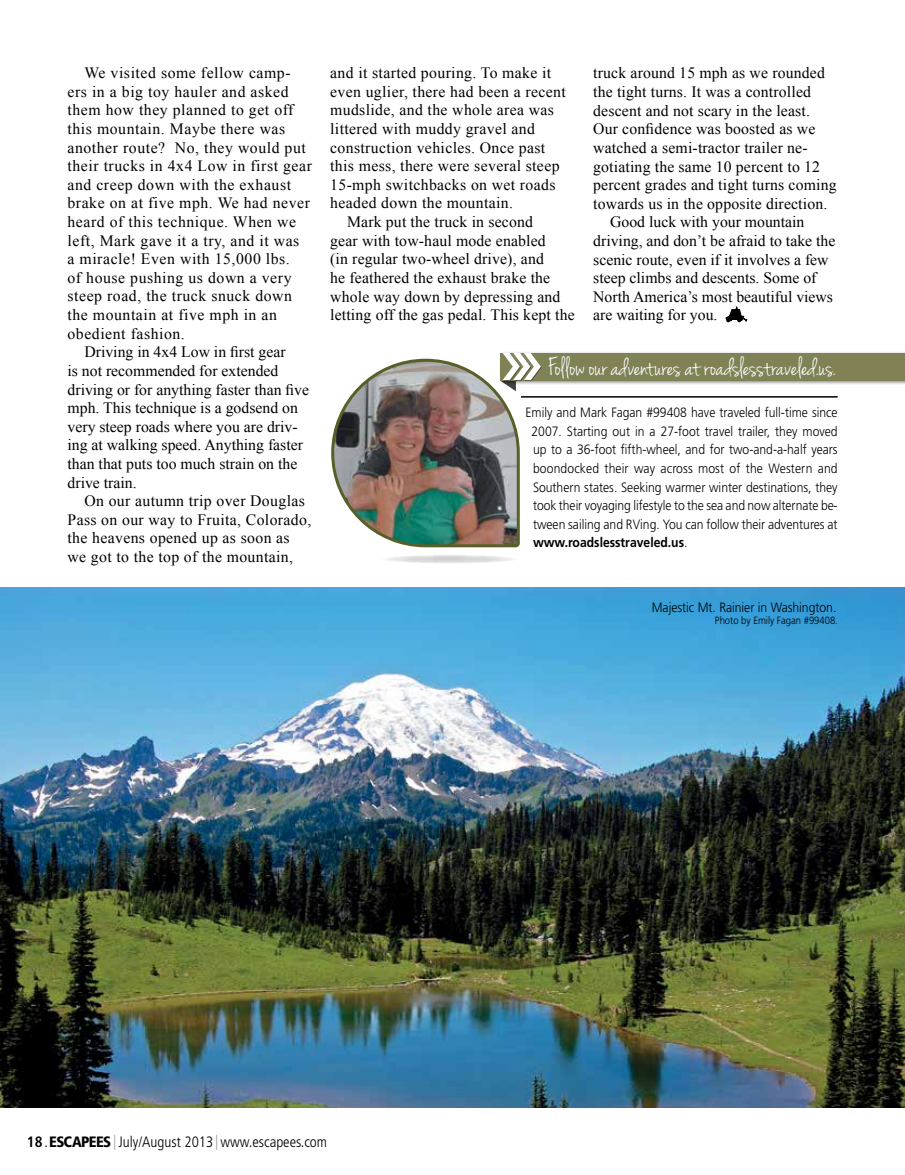
<style>
.page{position:relative;width:905px;height:1175px;background:#fff}
.page>*{position:absolute;margin:0;border:0;box-sizing:border-box;transform-origin:0 0}
.t1{font:27px "Jenna Sue";color:#fff}
.t2{font:15.75px "Times New Roman";letter-spacing:.01em;color:#000}
.t3{font:15.75px "Times New Roman";letter-spacing:.035em;color:#000}
.t4{font:300 condensed 15px "Frutiger";color:#000}
.t5{font:300 13.5px/18.6px "Frutiger";color:#000;text-align:justify;scale:.9 1}
.t6{font:300 10.5px "Frutiger";color:#000;scale:.9 1}
.s1{font-weight:700}
.s2{font-weight:900}
.s3{color:#939598}
</style>
<div class="page">
<img style="left:0;top:587px;width:904px;height:520px">
<hr style="left:521px;top:396px;width:316px;height:1px;background:#000">
<svg style="left:380px;top:554px;width:139px;height:9px"></svg>
<div style="left:499px;top:352px;width:405px;height:34px;background:#000;opacity:.5"></div>
<div style="left:500px;top:353px;width:404px;height:27px;background:#808155"></div>
<img style="left:331px;top:353px;width:210px;height:195px">
<svg style="left:726px;top:307px;width:20px;height:15px"></svg>
<p class="t3" style="left:84px;top:62px;width:208px">We visited some fellow camp-</p>
<p class="t3" style="left:68px;top:81px;width:223px">ers in a big toy hauler and asked</p>
<p class="t3" style="left:68px;top:99px;width:227px">them how they planned to get off</p>
<p class="t3" style="left:68px;top:118px;width:219px">this mountain. Maybe there was</p>
<p class="t3" style="left:68px;top:137px;width:240px">another route? No, they would put</p>
<p class="t3" style="left:68px;top:155px;width:246px">their trucks in 4x4 Low in first gear</p>
<p class="t3" style="left:68px;top:174px;width:225px">and creep down with the exhaust</p>
<p class="t3" style="left:68px;top:192px;width:244px">brake on at five mph. We had never</p>
<p class="t3" style="left:68px;top:211px;width:230px">heard of this technique. When we</p>
<p class="t3" style="left:68px;top:230px;width:233px">left, Mark gave it a try, and it was</p>
<p class="t3" style="left:68px;top:248px;width:224px">a miracle! Even with 15,000 lbs.</p>
<p class="t3" style="left:68px;top:267px;width:225px">of house pushing us down a very</p>
<p class="t3" style="left:68px;top:285px;width:226px">steep road, the truck snuck down</p>
<p class="t3" style="left:68px;top:304px;width:211px">the mountain at five mph in an</p>
<p class="t3" style="left:68px;top:323px;width:119px">obedient fashion.</p>
<p class="t2" style="left:84px;top:341px;width:203px">Driving in 4x4 Low in first gear</p>
<p class="t2" style="left:68px;top:360px;width:212px">is not recommended for extended</p>
<p class="t2" style="left:68px;top:379px;width:243px">driving or for anything faster than five</p>
<p class="t2" style="left:68px;top:397px;width:232px">mph. This technique is a godsend on</p>
<p class="t2" style="left:68px;top:416px;width:232px">very steep roads where you are driv-</p>
<p class="t2" style="left:68px;top:434px;width:237px">ing at walking speed. Anything faster</p>
<p class="t2" style="left:68px;top:453px;width:231px">than that puts too much strain on the</p>
<p class="t2" style="left:68px;top:472px;width:71px">drive train.</p>
<p class="t2" style="left:84px;top:490px;width:222px">On our autumn trip over Douglas</p>
<p class="t2" style="left:68px;top:509px;width:245px">Pass on our way to Fruita, Colorado,</p>
<p class="t2" style="left:68px;top:527px;width:224px">the heavens opened up as soon as</p>
<p class="t2" style="left:68px;top:546px;width:227px">we got to the top of the mountain,</p>
<p class="t2" style="left:330px;top:62px;width:222px">and it started pouring. To make it</p>
<p class="t2" style="left:330px;top:81px;width:237px">even uglier, there had been a recent</p>
<p class="t2" style="left:330px;top:100px;width:225px">mudslide, and the whole area was</p>
<p class="t2" style="left:330px;top:118px;width:206px">littered with muddy gravel and</p>
<p class="t2" style="left:330px;top:137px;width:217px">construction vehicles. Once past</p>
<p class="t2" style="left:330px;top:155px;width:231px">this mess, there were several steep</p>
<p class="t2" style="left:330px;top:174px;width:227px">15-mph switchbacks on wet roads</p>
<p class="t2" style="left:330px;top:193px;width:184px">headed down the mountain.</p>
<p class="t2" style="left:347px;top:211px;width:187px">Mark put the truck in second</p>
<p class="t2" style="left:330px;top:230px;width:217px">gear with tow-haul mode enabled</p>
<p class="t2" style="left:330px;top:248px;width:215px">(in regular two-wheel drive), and</p>
<p class="t2" style="left:330px;top:267px;width:221px">he feathered the exhaust brake the</p>
<p class="t2" style="left:330px;top:286px;width:232px">whole way down by depressing and</p>
<p class="t2" style="left:330px;top:304px;width:246px">letting off the gas pedal. This kept the</p>
<p class="t2" style="left:593px;top:63px;width:233px">truck around 15 mph as we rounded</p>
<p class="t2" style="left:593px;top:81px;width:219px">the tight turns. It was a controlled</p>
<p class="t2" style="left:593px;top:100px;width:218px">descent and not scary in the least.</p>
<p class="t2" style="left:593px;top:118px;width:224px">Our confidence was boosted as we</p>
<p class="t2" style="left:593px;top:137px;width:216px">watched a semi-tractor trailer ne-</p>
<p class="t2" style="left:593px;top:156px;width:228px">gotiating the same 10 percent to 12</p>
<p class="t2" style="left:593px;top:174px;width:245px">percent grades and tight turns coming</p>
<p class="t2" style="left:593px;top:193px;width:236px">towards us in the opposite direction.</p>
<p class="t2" style="left:610px;top:211px;width:196px">Good luck with your mountain</p>
<p class="t2" style="left:593px;top:230px;width:244px">driving, and don’t be afraid to take the</p>
<p class="t2" style="left:593px;top:249px;width:237px">scenic route, even if it involves a few</p>
<p class="t2" style="left:593px;top:267px;width:225px">steep climbs and descents. Some of</p>
<p class="t2" style="left:593px;top:286px;width:241px">North America’s most beautiful views</p>
<p class="t2" style="left:593px;top:304px;width:126px">are waiting for you.</p>
<h1 class="t1" style="left:548px;top:351px;width:289px">Follow our adventures at roadslesstraveled.us.</h1>
<p class="t5" style="left:531px;top:403px;width:342px;text-indent:-6px">Emily and Mark Fagan #99408 have traveled full-time since 2007. Starting out in a 27-foot travel trailer, they moved up to a 36-foot fifth-wheel, and for two-and-a-half years boondocked their way across most of the Western and Southern states. Seeking warmer winter destinations, they took their voyaging lifestyle to the sea and now alternate be&shy;tween sailing and RVing. You can follow their adventures at <span class="s1">www.roadslesstraveled.us</span>.</p>
<p class="t5" style="left:651px;top:598px;width:207px">Majestic Mt. Rainier in Washington.</p>
<p class="t6" style="left:715px;top:614px;width:138px">Photo by Emily Fagan #99408.</p>
<p class="t4" style="left:27px;top:1133px;width:302px"><span class="s1">18</span>.<span class="s2">ESCAPEES</span><span class="s3">|</span>July/August 2013 <span class="s3">|</span>www.escapees.com</p>
</div>
